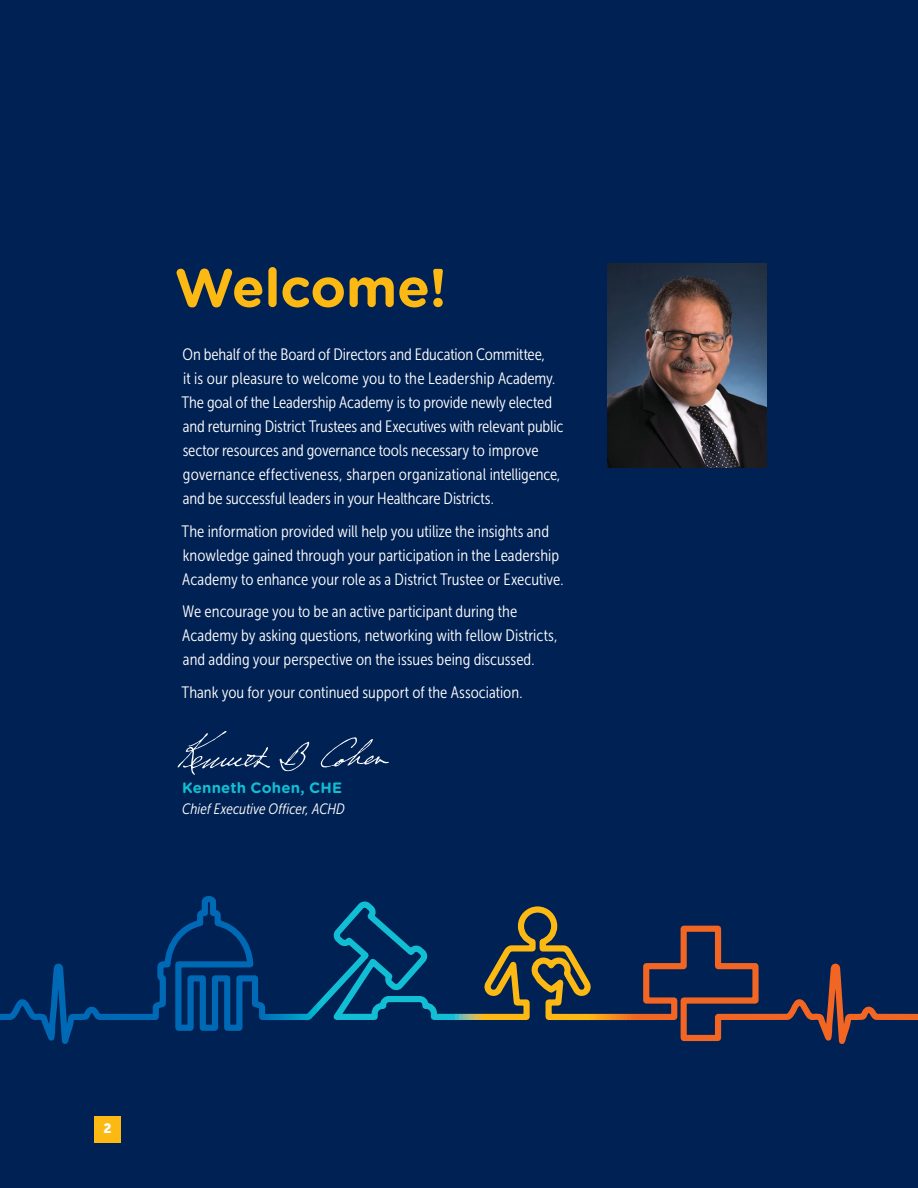
<style>
.page{position:relative;width:918px;height:1188px;background:#002153}
.page>*{position:absolute;margin:0;border:0;box-sizing:border-box;transform-origin:0 0}
.t1{font:700 54px "Gotham Rounded";letter-spacing:-.01em;color:#fdb913}
.t2{font:16.5px/24px "Museo Sans Cond 300";letter-spacing:-.005em;color:#fff}
.t3{font:italic 15px "Museo Sans Cond 300";color:#fff}
.t4{font:700 15px "Gotham Rounded";letter-spacing:.01em;color:#12bed3}
.t5{font:13.5px "Museo Sans 900";color:#fff}
</style>
<div class="page">
<img style="left:608px;top:264px;width:159px;height:204px">
<svg style="left:279px;top:742px;width:31px;height:30px"></svg>
<svg style="left:320px;top:737px;width:69px;height:31px"></svg>
<svg style="left:177px;top:731px;width:93px;height:44px"></svg>
<svg style="left:0;top:896px;width:918px;height:148px"></svg>
<div style="left:94px;top:1116px;width:27px;height:26px;background:#fdb913"></div>
<h1 class="t1" style="left:175px;top:248px;width:274px">Welcome!</h1>
<p class="t2" style="left:181px;top:342px;width:384px">On behalf of the Board of Directors and Education Committee,<br>it is our pleasure to welcome you to the Leadership Academy.<br>The goal of the Leadership Academy is to provide newly elected and returning District Trustees and Executives with relevant public sector resources and governance tools necessary to improve governance effectiveness, sharpen organizational intelligence, and be successful leaders in your Healthcare Districts.</p>
<p class="t2" style="left:181px;top:519px;width:384px">The information provided will help you utilize the insights and knowledge gained through your participation in the Leadership<br>Academy to enhance your role as a District Trustee or Executive.</p>
<p class="t2" style="left:182px;top:600px;width:377px">We encourage you to be an active participant during the<br>Academy by asking questions, networking with fellow Districts, and adding your perspective on the issues being discussed.</p>
<p class="t2" style="left:181px;top:680px;width:343px">Thank you for your continued support of the Association.</p>
<p class="t4" style="left:182px;top:777px;width:161px">Kenneth Cohen, CHE</p>
<p class="t3" style="left:182px;top:801px;width:164px">Chief Executive Officer, ACHD</p>
<p class="t5" style="left:104px;top:1121px;width:10px">2</p>
</div>
